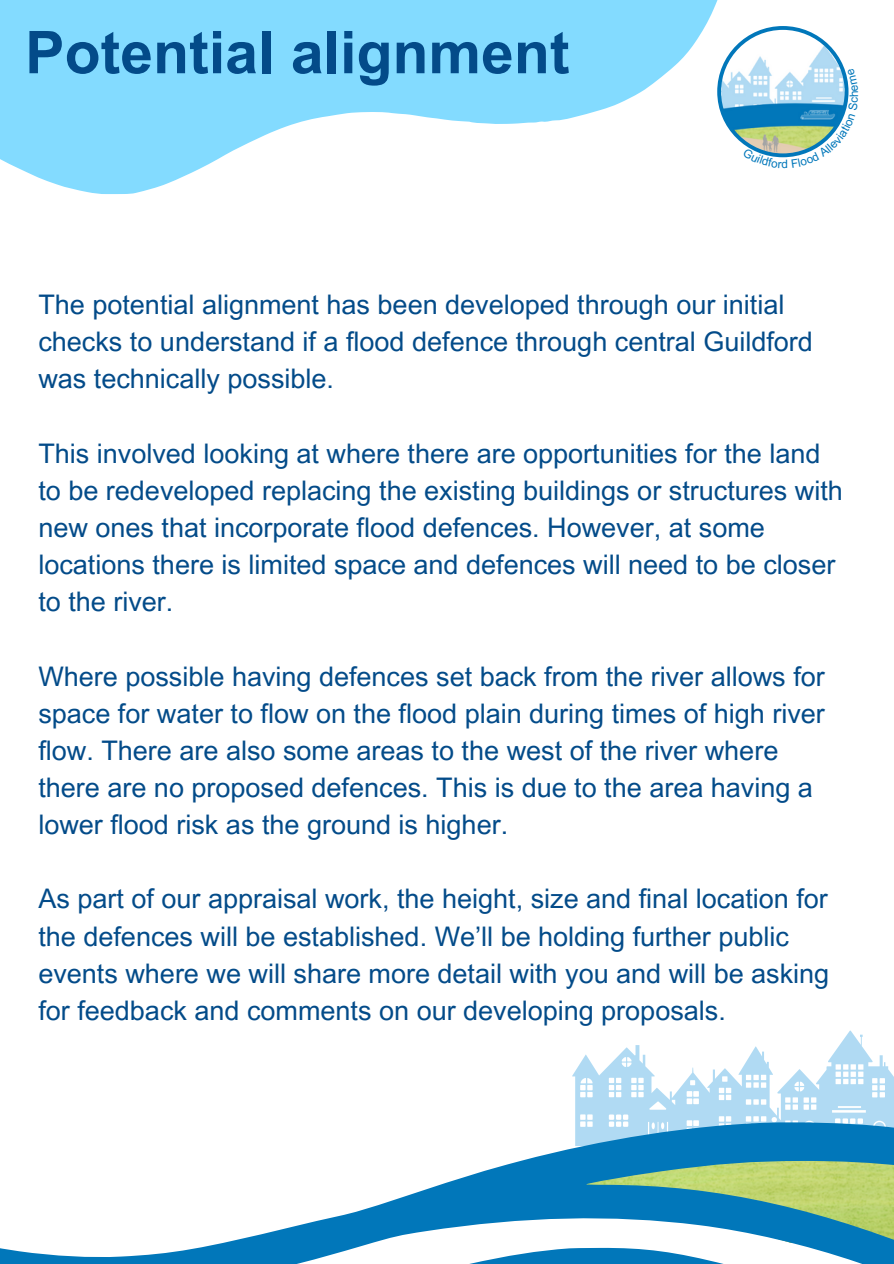
<style>
.page{position:relative;width:894px;height:1264px;background:#fff}
.page>*{position:absolute;margin:0;border:0;box-sizing:border-box;transform-origin:0 0}
.t1{font:700 58.95px "Arial MT Pro";color:#034b89}
.t2{font:27px/37.2px "Arial MT Pro";color:#034b89}
.t3{font:11.7px "Arial MT Pro";color:#0177ba}
</style>
<div class="page">
<svg style="left:717px;top:26px;width:131px;height:131px"></svg>
<img style="left:720px;top:30px;width:124px;height:123px;border-radius:50%">
<svg style="left:0;top:0;width:736px;height:194px;fill:#83dbff"></svg>
<svg style="left:572px;top:1030px;width:321px;height:91px"></svg>
<svg style="left:394px;top:1121px;width:499px;height:79px"></svg>
<svg style="left:0;top:1200px;width:893px;height:63px"></svg>
<svg style="left:749px;top:148px;width:32px;height:10px"></svg>
<svg style="left:791px;top:68px;width:58px;height:89px"></svg>
<h1 class="t1" style="left:25px;top:30px;width:545px">Potential alignment</h1>
<p class="t3" style="left:781px;top:160px;width:8px">d</p>
<p class="t2" style="left:38px;top:289px;width:775px">The potential alignment has been developed through our initial checks to understand if a flood defence through central Guildford was technically possible.</p>
<p class="t2" style="left:38px;top:438px;width:805px">This involved looking at where there are opportunities for the land to be redeveloped replacing the existing buildings or structures with new ones that incorporate flood defences. However, at some locations there is limited space and defences will need to be closer to the river.</p>
<p class="t2" style="left:38px;top:660px;width:787px">Where possible having defences set back from the river allows for space for water to flow on the flood plain during times of high river flow. There are also some areas to the west of the river where there are no proposed defences. This is due to the area having a lower flood risk as the ground is higher.</p>
<p class="t2" style="left:38px;top:883px;width:792px">As part of our appraisal work, the height, size and final location for the defences will be established. We’ll be holding further public events where we will share more detail with you and will be asking for feedback and comments on our developing proposals.</p>
</div>
